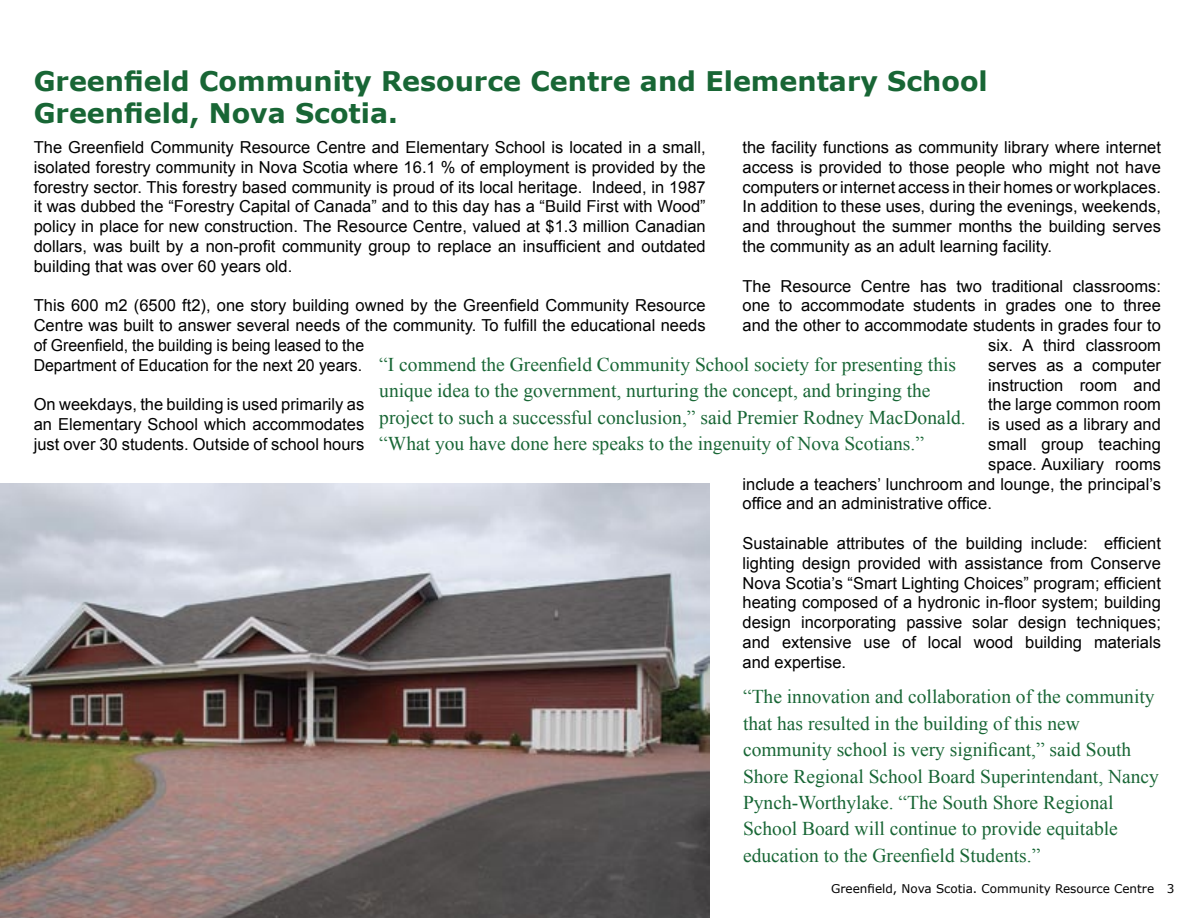
<style>
.page{position:relative;width:1188px;height:918px;background:#fff}
.page>*{position:absolute;margin:0;border:0;box-sizing:border-box;transform-origin:0 0}
.t1{font:700 27px/32.4px "Verdana";color:#186635}
.t2{font:19.5px/26.4px "Times New Roman";color:#186635}
.t3{font:16.5px/19.8px "Arial";color:#000;text-align:justify}
.t4{font:12px "Verdana";color:#000}
</style>
<div class="page">
<img style="left:0;top:484px;width:709px;height:434px">
<h1 class="t1" style="left:34px;top:64px;width:956px">Greenfield Community Resource Centre and Elementary School<br>Greenfield, Nova Scotia.</h1>
<p class="t3" style="left:34px;top:137px;width:673px">The Greenfield Community Resource Centre and Elementary School is located in a small, isolated forestry community in Nova Scotia where 16.1 % of employment is provided by the forestry sector. This forestry based community is proud of its local heritage. Indeed, in 1987 it was dubbed the “Forestry Capital of Canada” and to this day has a “Build First with Wood” policy in place for new construction. The Resource Centre, valued at $1.3 million Canadian dollars, was built by a non-profit community group to replace an insufficient and outdated building that was over 60 years old.</p>
<p class="t3" style="left:34px;top:296px;width:673px;text-align:left">This 600 m2 (6500 ft2), one story building owned by the Greenfield Community Resource Centre was built to answer several needs of the community. To fulfill the educational needs of Greenfield, the building is being leased to the<br>Department of Education for the next 20 years.</p>
<p class="t3" style="left:34px;top:395px;width:332px">On weekdays, the building is used primarily as an Elementary School which accommodates just over 30 students. Outside of school hours</p>
<p class="t3" style="left:743px;top:137px;width:420px">the facility functions as community library where internet access is provided to those people who might not have computers or internet access in their homes or workplaces.<br>In addition to these uses, during the evenings, weekends, and throughout the summer months the building serves the community as an adult learning facility.</p>
<p class="t3" style="left:743px;top:276px;width:420px">The Resource Centre has two traditional classrooms:</p>
<p class="t3" style="left:743px;top:296px;width:420px">one to accommodate students in grades one to three</p>
<p class="t3" style="left:743px;top:316px;width:420px">and the other to accommodate students in grades four to</p>
<p class="t3" style="left:988px;top:335px;width:174px">six. A third classroom</p>
<p class="t3" style="left:988px;top:355px;width:174px">serves as a computer</p>
<p class="t3" style="left:988px;top:375px;width:174px">instruction room and</p>
<p class="t3" style="left:988px;top:395px;width:174px">the large common room</p>
<p class="t3" style="left:988px;top:415px;width:174px">is used as a library and</p>
<p class="t3" style="left:988px;top:434px;width:174px">small group teaching</p>
<p class="t3" style="left:988px;top:454px;width:174px">space. Auxiliary rooms</p>
<p class="t3" style="left:743px;top:474px;width:420px">include a teachers’ lunchroom and lounge, the principal’s</p>
<p class="t3" style="left:743px;top:494px;width:251px">office and an administrative office.</p>
<p class="t3" style="left:743px;top:533px;width:420px">Sustainable attributes of the building include: efficient lighting design provided with assistance from Conserve Nova Scotia’s “Smart Lighting Choices” program; efficient heating composed of a hydronic in-floor system; building design incorporating passive solar design techniques; and extensive use of local wood building materials and expertise.</p>
<p class="t2" style="left:379px;top:351px;width:588px">“I commend the Greenfield Community School society for presenting this unique idea to the government, nurturing the concept, and bringing the project to such a successful conclusion,” said Premier Rodney MacDonald. “What you have done here speaks to the ingenuity of Nova Scotians.”</p>
<p class="t2" style="left:743px;top:683px;width:417px">“The innovation and collaboration of the community that has resulted in the building of this new community school is very significant,” said South Shore Regional School Board Superintendant, Nancy Pynch-Worthylake. “The South Shore Regional School Board will continue to provide equitable education to the Greenfield Students.”</p>
<p class="t4" style="left:831px;top:881px;width:345px">Greenfield, Nova Scotia. Community Resource Centre 3</p>
</div>
